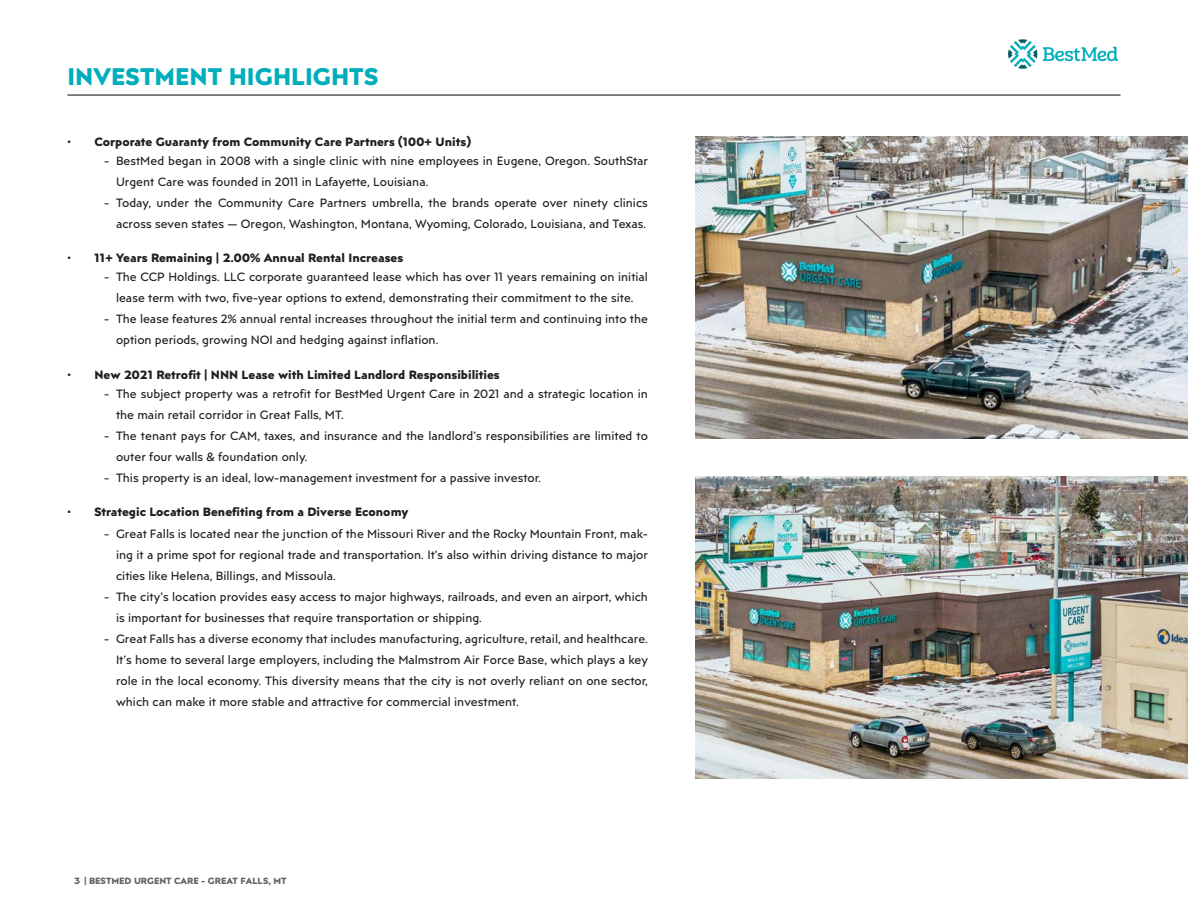
<style>
.page{position:relative;width:1188px;height:918px;background:#fff}
.page>*{position:absolute;margin:0;border:0;box-sizing:border-box;transform-origin:0 0}
.t1{font:700 24px "Posterama Text";color:#00adbb}
.t2{font:12px/21px "Posterama Text";color:#231f20}
.t3{font:700 12px "Posterama Text";color:#231f20}
.t4{font:700 9px "Posterama Text";color:#636366}
</style>
<div class="page">
<hr style="left:68px;top:94px;width:1052px;height:2px;background:#231f20">
<img style="left:1008px;top:39px;width:110px;height:30px">
<img style="left:696px;top:136px;width:492px;height:302px">
<img style="left:696px;top:476px;width:492px;height:303px">
<h1 class="t1" style="left:68px;top:60px;width:313px">INVESTMENT HIGHLIGHTS</h1>
<p class="t3" style="left:68px;top:133px;width:405px">• Corporate Guaranty from Community Care Partners (100+ Units)</p>
<p class="t2" style="left:116px;top:150px;width:533px;text-indent:-12px">- BestMed began in 2008 with a single clinic with nine employees in Eugene, Oregon. SouthStar<br>Urgent Care was founded in 2011 in Lafayette, Louisiana.</p>
<p class="t2" style="left:104px;top:192px;width:545px;text-align:right">- Today, under the Community Care Partners umbrella, the brands operate over ninety clinics across seven states — Oregon, Washington, Montana, Wyoming, Colorado, Louisiana, and Texas.</p>
<p class="t3" style="left:68px;top:249px;width:337px">• 11+ Years Remaining | 2.00% Annual Rental Increases</p>
<p class="t2" style="left:104px;top:266px;width:545px;text-align:center">- The CCP Holdings. LLC corporate guaranteed lease which has over 11 years remaining on initial lease term with two, five-year options to extend, demonstrating their commitment to the site.</p>
<p class="t2" style="left:116px;top:308px;width:533px;text-indent:-12px">- The lease features 2% annual rental increases throughout the initial term and continuing into the option periods, growing NOI and hedging against inflation.</p>
<p class="t3" style="left:68px;top:367px;width:434px">• New 2021 Retrofit | NNN Lease with Limited Landlord Responsibilities</p>
<p class="t2" style="left:116px;top:383px;width:534px;text-indent:-12px">- The subject property was a retrofit for BestMed Urgent Care in 2021 and a strategic location in the main retail corridor in Great Falls, MT.</p>
<p class="t2" style="left:116px;top:425px;width:534px;text-indent:-12px">- The tenant pays for CAM, taxes, and insurance and the landlord’s responsibilities are limited to outer four walls &amp; foundation only.</p>
<p class="t2" style="left:104px;top:467px;width:438px">- This property is an ideal, low-management investment for a passive investor.</p>
<p class="t3" style="left:68px;top:504px;width:343px">• Strategic Location Benefiting from a Diverse Economy</p>
<p class="t2" style="left:116px;top:523px;width:534px;text-align:justify;text-indent:-12px">- Great Falls is located near the junction of the Missouri River and the Rocky Mountain Front, mak&shy;ing it a prime spot for regional trade and transportation. It’s also within driving distance to major cities like Helena, Billings, and Missoula.</p>
<p class="t2" style="left:116px;top:586px;width:534px;text-indent:-12px">- The city’s location provides easy access to major highways, railroads, and even an airport, which is important for businesses that require transportation or shipping.</p>
<p class="t2" style="left:116px;top:628px;width:534px;text-align:justify;text-indent:-12px">- Great Falls has a diverse economy that includes manufacturing, agriculture, retail, and healthcare.<br>It’s home to several large employers, including the Malmstrom Air Force Base, which plays a key role in the local economy. This diversity means that the city is not overly reliant on one sector, which can make it more stable and attractive for commercial investment.</p>
<p class="t4" style="left:74px;top:875px;width:214px">3 | BESTMED URGENT CARE - GREAT FALLS, MT</p>
</div>
